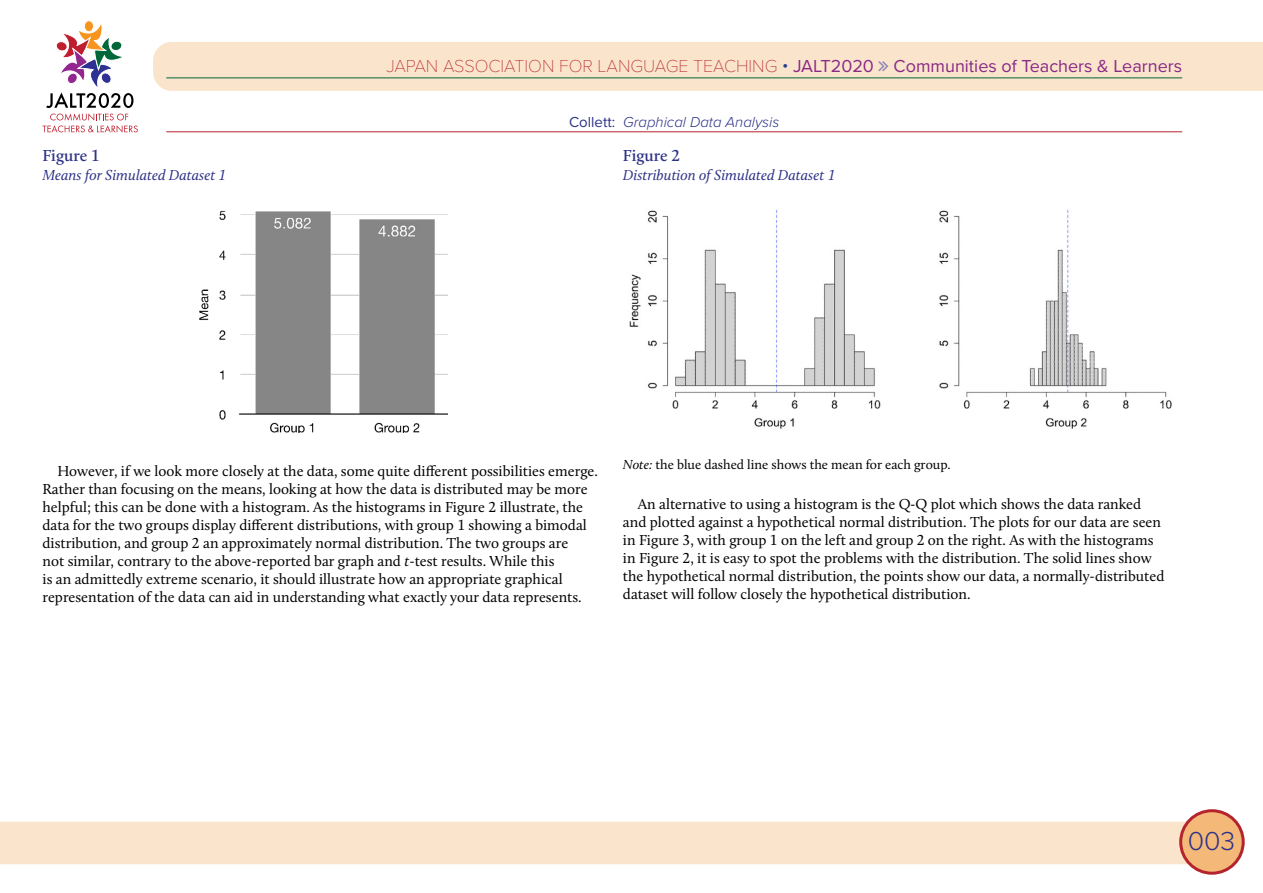
<style>
.page{position:relative;width:1263px;height:893px;background:#fff}
.page>*{position:absolute;margin:0;border:0;box-sizing:border-box;transform-origin:0 0}
.t1{font:300 27px "Proxima Nova";color:#2d3287}
.t2{font:18px "Proxima Nova";color:#892986}
.t3{font:600 16.5px "Calluna";color:#2d3287}
.t4{font:15px/18px "Calluna";color:#000}
.t5{font:italic 15px "Calluna";color:#2d3287}
.t6{font:italic 300 15px "Proxima Nova";color:#2d3287}
.t7{font:13.5px "Calluna";color:#000}
.s1{font-family:"Proxima Nova T";font-weight:100;color:#b5232d}
.s2{font-weight:300;color:#24408f}
.s3{font-weight:400;font-style:normal}
.s4{font-style:italic}
</style>
<div class="page">
<div style="left:0;top:822px;width:1190px;height:42px;background:#fbe4cc"></div>
<div style="left:1181px;top:811px;width:62px;height:62px;background:#f4b979;border-radius:50%"></div>
<div style="left:1179px;top:809px;width:66px;height:66px;border:3px solid #b5232d;border-radius:50%"></div>
<div style="left:153px;top:42px;width:1110px;height:49px;background:#fbe4cc"></div>
<hr style="left:166px;top:78px;width:1016px;height:1px;background:#026537">
<hr style="left:166px;top:132px;width:1016px;height:1px;background:#b5232d">
<div style="left:84px;top:20px;width:10px;height:12px;border:1px solid #fff;border-radius:50%"></div>
<svg style="left:43px;top:22px;width:95px;height:111px"></svg>
<img style="left:199px;top:211px;width:249px;height:221px">
<img style="left:629px;top:209px;width:543px;height:220px">
<svg style="left:879px;top:61px;width:9px;height:10px"></svg>
<p class="t2" style="left:386px;top:52px;width:797px"><span class="s1">JAPAN ASSOCIATION FOR LANGUAGE TEACHING</span> <span class="s2">•</span> JALT2020 Communities of Teachers &amp; Learners</p>
<p class="t3" style="left:43px;top:146px;width:59px">Figure 1</p>
<p class="t5" style="left:43px;top:166px;width:185px">Means for Simulated Dataset 1</p>
<p class="t6" style="left:569px;top:111px;width:212px"><span class="s3">Collett:</span> Graphical Data Analysis</p>
<p class="t3" style="left:623px;top:146px;width:59px">Figure 2</p>
<p class="t5" style="left:623px;top:166px;width:214px">Distribution of Simulated Dataset 1</p>
<p class="t4" style="left:43px;top:462px;width:557px;text-indent:15px">However, if we look more closely at the data, some quite different possibilities emerge.<br>Rather than focusing on the means, looking at how the data is distributed may be more helpful; this can be done with a histogram. As the histograms in Figure 2 illustrate, the data for the two groups display different distributions, with group 1 showing a bimodal distribution, and group 2 an approximately normal distribution. The two groups are<br>not similar, contrary to the above-reported bar graph and <span class="s4">t</span>-test results. While this<br>is an admittedly extreme scenario, it should illustrate how an appropriate graphical representation of the data can aid in understanding what exactly your data represents.</p>
<p class="t7" style="left:623px;top:456px;width:329px"><span class="s4">Note:</span> the blue dashed line shows the mean for each group.</p>
<p class="t4" style="left:623px;top:495px;width:543px;text-indent:15px">An alternative to using a histogram is the Q-Q plot which shows the data ranked and plotted against a hypothetical normal distribution. The plots for our data are seen in Figure 3, with group 1 on the left and group 2 on the right. As with the histograms in Figure 2, it is easy to spot the problems with the distribution. The solid lines show the hypothetical normal distribution, the points show our data, a normally-distributed dataset will follow closely the hypothetical distribution.</p>
<h1 class="t1" style="left:1188px;top:820px;width:49px">003</h1>
</div>
